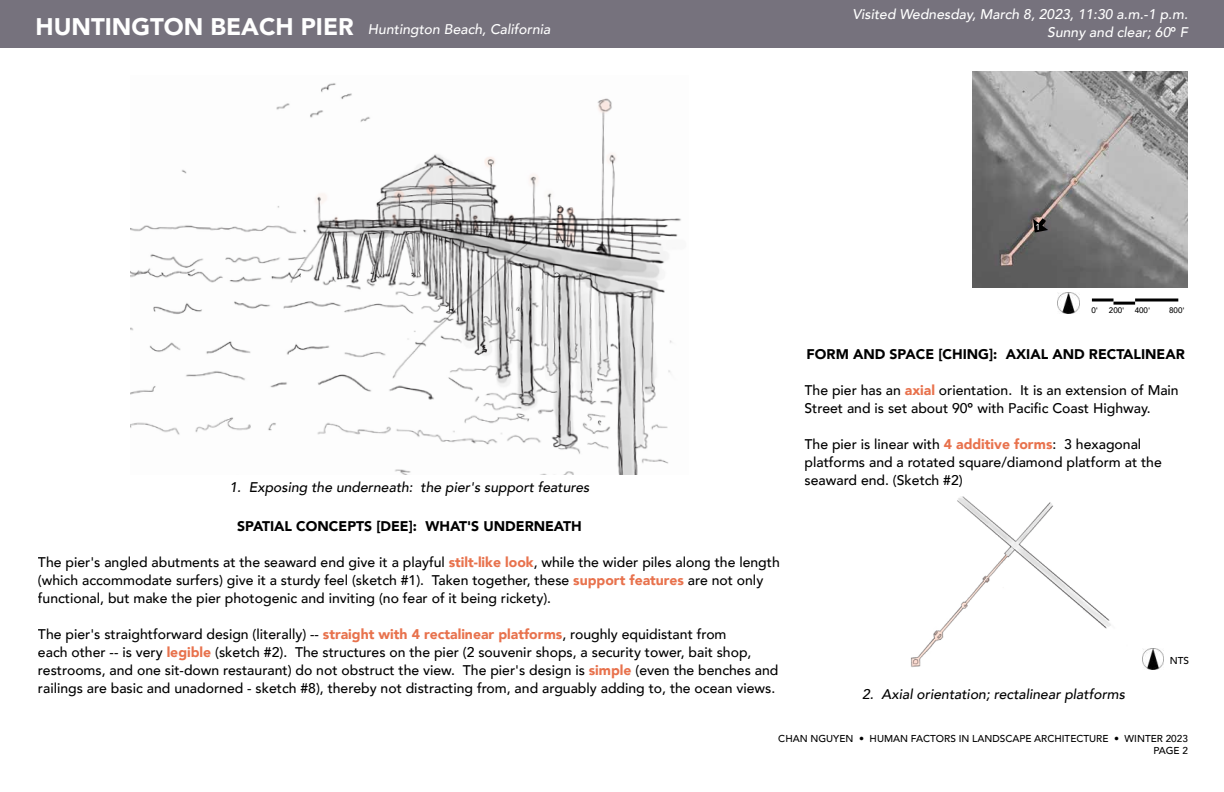
<style>
.page{position:relative;width:1224px;height:792px;background:#fff}
.page>*{position:absolute;margin:0;border:0;box-sizing:border-box;transform-origin:0 0}
.t1{font:500 14px/18px "Avenir";color:#000}
.t2{font:italic 500 14px/18px "Avenir";color:#fff;text-align:right}
.t3{font:italic 500 14px "Avenir";color:#000}
.t4{font:900 14px "Avenir";color:#000}
.t5{font:500 10px/12px "Avenir";color:#000;text-align:right}
.t6{font:500 8.7px "Avenir";color:#fff}
.t7{font:500 8px "Avenir";color:#000}
.s1{font-weight:900;font-style:normal;font-size:24px}
.s2{font-weight:900;font-style:normal}
.s3{font-weight:900;color:#e8724d}
.s4{font-weight:900}
</style>
<div class="page">
<div style="left:0;top:0;width:1224px;height:48px;background:#76727d"></div>
<img style="left:1058px;top:293px;width:21px;height:21px">
<img style="left:910px;top:497px;width:201px;height:170px">
<img style="left:130px;top:83px;width:551px;height:392px">
<img style="left:1142px;top:648px;width:22px;height:21px">
<img style="left:972px;top:71px;width:216px;height:216px">
<svg style="left:1032px;top:213px;width:18px;height:21px"></svg>
<hr style="left:1114px;top:302px;width:21px;height:3px;background:#000">
<svg style="left:1135px;top:298px;width:43px;height:4px"></svg>
<svg style="left:1092px;top:298px;width:22px;height:4px"></svg>
<p class="t2" style="left:36px;top:20px;width:516px"><span class="s1">HUNTINGTON BEACH PIER</span> Huntington Beach, California</p>
<p class="t2" style="left:853px;top:6px;width:337px">Visited Wednesday, March 8, 2023, 11:30 a.m.-1 p.m.<br>Sunny and clear; 60<span class="s2">°</span> F</p>
<p class="t6" style="left:1035px;top:219px;width:6px">1</p>
<p class="t3" style="left:229px;top:479px;width:361px">1. Exposing the underneath: the pier's support features</p>
<p class="t4" style="left:237px;top:514px;width:346px">SPATIAL CONCEPTS [DEE]: WHAT'S UNDERNEATH</p>
<p class="t1" style="left:38px;top:552px;width:743px">The pier's angled abutments at the seaward end give it a playful <span class="s3">stilt-like look</span>, while the wider piles along the length (which accommodate surfers) give it a sturdy feel (sketch #1). Taken together, these <span class="s3">support features</span> are not only functional, but make the pier photogenic and inviting (no fear of it being rickety).</p>
<p class="t1" style="left:38px;top:624px;width:742px">The pier's straightforward design (literally) -- <span class="s3">straight with 4 rectalinear platforms</span>, roughly equidistant from<br>each other -- is very <span class="s3">legible</span> (sketch #2). The structures on the pier (2 souvenir shops, a security tower, bait shop, restrooms, and one sit-down restaurant) do not obstruct the view. The pier's design is <span class="s3">simple</span> (even the benches and railings are basic and unadorned - sketch #8), thereby not distracting from, and arguably adding to, the ocean views.</p>
<p class="t7" style="left:1091px;top:303px;width:8px">0'</p>
<p class="t7" style="left:1109px;top:303px;width:17px">200'</p>
<p class="t7" style="left:1135px;top:303px;width:17px">400'</p>
<p class="t7" style="left:1169px;top:303px;width:17px">800'</p>
<p class="t4" style="left:807px;top:342px;width:380px">FORM AND SPACE [CHING]: AXIAL AND RECTALINEAR</p>
<p class="t1" style="left:805px;top:380px;width:376px">The pier has an <span class="s3">axial</span> orientation. It is an extension of Main<br>Street and is set about 90<span class="s4">°</span> with Pacific Coast Highway.</p>
<p class="t1" style="left:805px;top:434px;width:359px">The pier is linear with <span class="s3">4 additive forms</span>: 3 hexagonal platforms and a rotated square/diamond platform at the seaward end. (Sketch #2)</p>
<p class="t3" style="left:862px;top:686px;width:264px">2. Axial orientation; rectalinear platforms</p>
<p class="t5" style="left:1170px;top:653px;width:21px">NTS</p>
<p class="t5" style="left:778px;top:732px;width:411px">CHAN NGUYEN • HUMAN FACTORS IN LANDSCAPE ARCHITECTURE • WINTER 2023<br>PAGE 2</p>
</div>
